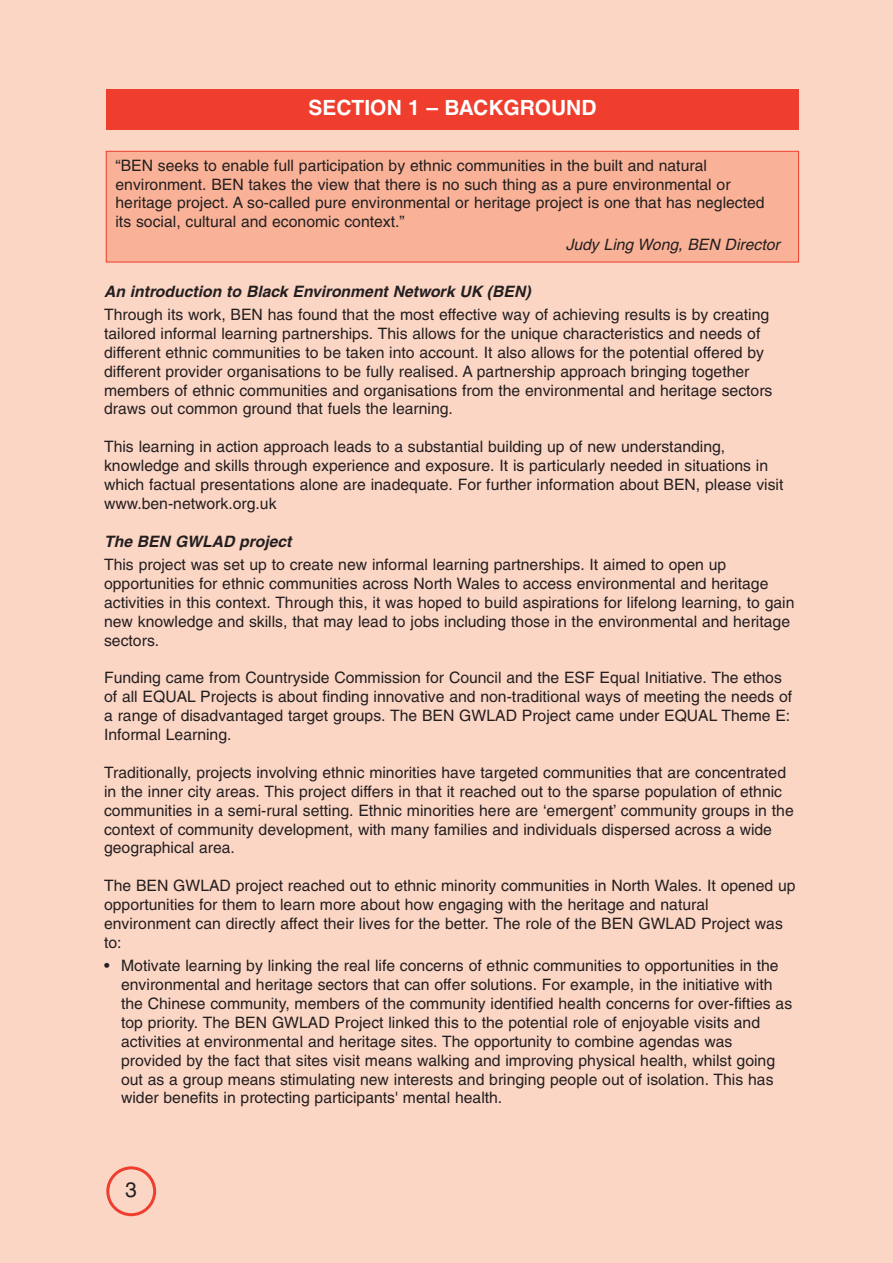
<style>
.page{position:relative;width:893px;height:1263px;background:#fcd6c5}
.page>*{position:absolute;margin:0;border:0;box-sizing:border-box;transform-origin:0 0}
.t1{font:700 21px "Helvetica";color:#fff}
.t2{font:21px "Helvetica";color:#231f20}
.t3{font:15.75px/18.9px "Helvetica";color:#231f20}
.t4{font:italic 700 15.75px "Helvetica";color:#231f20}
.t5{font:italic 15.75px "Helvetica";color:#231f20}
</style>
<div class="page">
<svg style="left:106px;top:1166px;width:50px;height:50px"></svg>
<div style="left:106px;top:89px;width:693px;height:41px;background:#ef3e2e"></div>
<div style="left:106px;top:151px;width:693px;height:111px;background:#f9b297"></div>
<div style="left:106px;top:151px;width:693px;height:111px;border:1px solid #ef3e2e"></div>
<h1 class="t1" style="left:308px;top:99px;width:290px">SECTION 1 – BACKGROUND</h1>
<p class="t3" style="left:115px;top:157px;width:651px">“BEN seeks to enable full participation by ethnic communities in the built and natural environment. BEN takes the view that there is no such thing as a pure environmental or heritage project. A so-called pure environmental or heritage project is one that has neglected its social, cultural and economic context.”</p>
<p class="t5" style="left:566px;top:239px;width:215px">Judy Ling Wong, BEN Director</p>
<p class="t4" style="left:104px;top:285px;width:428px">An introduction to Black Environment Network UK (BEN)</p>
<p class="t3" style="left:104px;top:306px;width:670px">Through its work, BEN has found that the most effective way of achieving results is by creating tailored informal learning partnerships. This allows for the unique characteristics and needs of different ethnic communities to be taken into account. It also allows for the potential offered by different provider organisations to be fully realised. A partnership approach bringing together members of ethnic communities and organisations from the environmental and heritage sectors draws out common ground that fuels the learning.</p>
<p class="t3" style="left:104px;top:439px;width:681px">This learning in action approach leads to a substantial building up of new understanding, knowledge and skills through experience and exposure. It is particularly needed in situations in which factual presentations alone are inadequate. For further information about BEN, please visit www.ben-network.org.uk</p>
<p class="t4" style="left:104px;top:535px;width:189px">The BEN GWLAD project</p>
<p class="t3" style="left:104px;top:556px;width:692px">This project was set up to create new informal learning partnerships. It aimed to open up opportunities for ethnic communities across North Wales to access environmental and heritage activities in this context. Through this, it was hoped to build aspirations for lifelong learning, to gain new knowledge and skills, that may lead to jobs including those in the environmental and heritage sectors.</p>
<p class="t3" style="left:104px;top:670px;width:689px">Funding came from Countryside Commission for Council and the ESF Equal Initiative. The ethos of all EQUAL Projects is about finding innovative and non-traditional ways of meeting the needs of a range of disadvantaged target groups. The BEN GWLAD Project came under EQUAL Theme E:<br>Informal Learning.</p>
<p class="t3" style="left:104px;top:764px;width:691px">Traditionally, projects involving ethnic minorities have targeted communities that are concentrated in the inner city areas. This project differs in that it reached out to the sparse population of ethnic communities in a semi-rural setting. Ethnic minorities here are ‘emergent’ community groups in the context of community development, with many families and individuals dispersed across a wide geographical area.</p>
<p class="t3" style="left:104px;top:878px;width:693px">The BEN GWLAD project reached out to ethnic minority communities in North Wales. It opened up opportunities for them to learn more about how engaging with the heritage and natural environment can directly affect their lives for the better. The role of the BEN GWLAD Project was to:</p>
<p class="t3" style="left:121px;top:957px;width:673px;text-indent:-17px">• Motivate learning by linking the real life concerns of ethnic communities to opportunities in the environmental and heritage sectors that can offer solutions. For example, in the initiative with the Chinese community, members of the community identified health concerns for over-fifties as top priority. The BEN GWLAD Project linked this to the potential role of enjoyable visits and activities at environmental and heritage sites. The opportunity to combine agendas was provided by the fact that sites visit means walking and improving physical health, whilst going out as a group means stimulating new interests and bringing people out of isolation. This has wider benefits in protecting participants' mental health.</p>
<h1 class="t2" style="left:125px;top:1182px;width:13px">3</h1>
</div>
